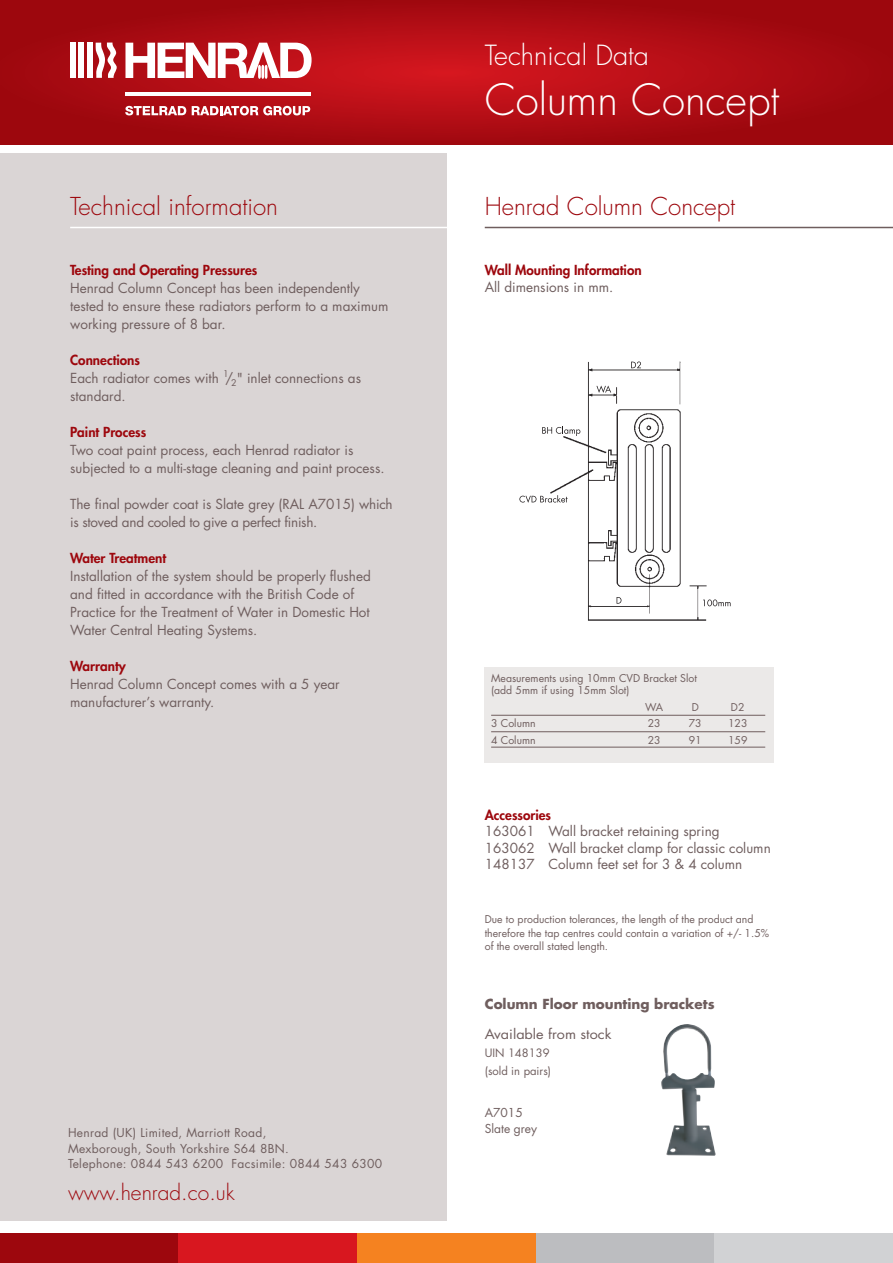
<style>
.page{position:relative;width:893px;height:1263px;background:#fff}
.page>*{position:absolute;margin:0;border:0;box-sizing:border-box;transform-origin:0 0}
.t1{font:300 42px "Futura";color:#fff}
.t2{font:300 27px "Futura";color:#fff}
.t3{font:300 24px "Futura";color:#9d070d}
.t4{font:300 21px "Futura";color:#9d070d}
.t5{font:13.5px/18px "Futura";color:#6f5e5e}
.t6{font:800 13.5px "Futura";color:#9d070d}
.t7{font:13.5px/18px "Futura";letter-spacing:-.02em;color:#6f5e5e}
.t8{font:700 13.5px "Futura";color:#6f5e5e}
.t9{font:13.5px "Futura";color:#6f5e5e;scale:1.07 1}
.t10{font:12px/15.8px "Futura";letter-spacing:.025em;color:#6f5e5e}
.t11{font:12px/15.8px "Futura";color:#6f5e5e}
.t12{font:11.25px/18px "Futura";color:#6f5e5e}
.t13{font:10.5px/13.5px "Futura";color:#6f5e5e}
.s1{font-weight:800;color:#9d070d}
</style>
<div class="page">
<svg style="left:0;top:0;width:893px;height:145px;background:#ac0c13"></svg>
<div style="left:0;top:1233px;width:179px;height:30px;background:#9d070d"></div>
<div style="left:179px;top:1233px;width:178px;height:30px;background:#d8171f"></div>
<div style="left:357px;top:1233px;width:179px;height:30px;background:#f58220"></div>
<div style="left:536px;top:1233px;width:178px;height:30px;background:#bcbdc0"></div>
<div style="left:714px;top:1233px;width:179px;height:30px;background:#d1d2d4"></div>
<hr style="left:485px;top:227px;width:408px;height:1px;background:#6f5e5e">
<div style="left:0;top:153px;width:446px;height:1067px;background:#dad5d5"></div>
<hr style="left:70px;top:227px;width:379px;height:1px;background:#fff">
<img style="left:550px;top:361px;width:181px;height:260px">
<svg style="left:617px;top:597px;width:4px;height:7px"></svg>
<svg style="left:631px;top:361px;width:10px;height:7px"></svg>
<svg style="left:596px;top:385px;width:15px;height:8px"></svg>
<svg style="left:542px;top:426px;width:38px;height:10px"></svg>
<svg style="left:519px;top:495px;width:49px;height:8px"></svg>
<svg style="left:703px;top:599px;width:28px;height:7px"></svg>
<div style="left:485px;top:668px;width:289px;height:95px;background:#ebe9e8"></div>
<hr style="left:491px;top:715px;width:274px;height:1px;background:#6f5e5e">
<hr style="left:491px;top:731px;width:274px;height:1px;background:#6f5e5e">
<hr style="left:491px;top:747px;width:274px;height:1px;background:#6f5e5e">
<svg style="left:125px;top:43px;width:187px;height:36px"></svg>
<div style="left:70px;top:43px;width:6px;height:35px;background:#fff"></div>
<div style="left:79px;top:43px;width:5px;height:35px;background:#fff"></div>
<div style="left:87px;top:43px;width:6px;height:35px;background:#fff"></div>
<svg style="left:96px;top:43px;width:21px;height:35px"></svg>
<hr style="left:125px;top:92px;width:185px;height:3px;background:#fff">
<svg style="left:125px;top:106px;width:61px;height:9px"></svg>
<svg style="left:192px;top:106px;width:118px;height:9px"></svg>
<img style="left:661px;top:1024px;width:55px;height:132px">
<h3 class="t3" style="left:70px;top:196px;width:209px">Technical information</h3>
<p class="t6" style="left:70px;top:264px;width:189px">Testing and Operating Pressures</p>
<p class="t5" style="left:70px;top:280px;width:320px">Henrad Column Concept has been independently tested to ensure these radiators perform to a maximum working pressure of 8 bar.</p>
<p class="t5" style="left:70px;top:352px;width:292px"><span class="s1">Connections<br></span>Each radiator comes with <sup>1</sup>/<sub>2</sub>" inlet connections as standard.</p>
<p class="t6" style="left:70px;top:426px;width:78px">Paint Process</p>
<p class="t5" style="left:70px;top:442px;width:316px">Two coat paint process, each Henrad radiator is subjected to a multi-stage cleaning and paint process.</p>
<p class="t7" style="left:70px;top:496px;width:324px">The final powder coat is Slate grey (RAL A7015) which is stoved and cooled to give a perfect finish.</p>
<p class="t6" style="left:70px;top:552px;width:97px">Water Treatment</p>
<p class="t5" style="left:70px;top:568px;width:302px">Installation of the system should be properly flushed and fitted in accordance with the British Code of Practice for the Treatment of Water in Domestic Hot Water Central Heating Systems.</p>
<p class="t6" style="left:70px;top:660px;width:57px">Warranty</p>
<p class="t5" style="left:70px;top:676px;width:271px">Henrad Column Concept comes with a 5 year manufacturer’s warranty.</p>
<p class="t10" style="left:68px;top:1125px;width:316px">Henrad (UK) Limited, Marriott Road,<br>Mexborough, South Yorkshire S64 8BN.<br>Telephone: 0844 543 6200 Facsimile: 0844 543 6300</p>
<h3 class="t4" style="left:68px;top:1182px;width:168px">www.henrad.co.uk</h3>
<h2 class="t2" style="left:485px;top:42px;width:166px">Technical Data</h2>
<h1 class="t1" style="left:485px;top:81px;width:296px">Column Concept</h1>
<h3 class="t3" style="left:485px;top:196px;width:252px">Henrad Column Concept</h3>
<p class="t6" style="left:485px;top:264px;width:158px">Wall Mounting Information</p>
<p class="t5" style="left:485px;top:279px;width:130px">All dimensions in mm.</p>
<p class="t13" style="left:491px;top:672px;width:207px;line-height:12.8px">Measurements using 10mm CVD Bracket Slot (add 5mm if using 15mm Slot)</p>
<p class="t13" style="left:645px;top:701px;width:19px">WA</p>
<p class="t13" style="left:692px;top:701px;width:9px">D</p>
<p class="t13" style="left:731px;top:701px;width:15px">D2</p>
<p class="t13" style="left:491px;top:718px;width:46px">3 Column</p>
<p class="t13" style="left:648px;top:718px;width:14px">23</p>
<p class="t13" style="left:689px;top:718px;width:14px">73</p>
<p class="t13" style="left:728px;top:718px;width:21px">123</p>
<p class="t13" style="left:491px;top:734px;width:46px">4 Column</p>
<p class="t13" style="left:648px;top:734px;width:14px">23</p>
<p class="t13" style="left:689px;top:734px;width:14px">91</p>
<p class="t13" style="left:728px;top:734px;width:21px">159</p>
<p class="t6" style="left:485px;top:808px;width:68px">Accessories</p>
<p class="t5" style="left:485px;top:824px;width:288px;line-height:16.5px">163061 Wall bracket retaining spring<br>163062 Wall bracket clamp for classic column<br>148137 Column feet set for 3 &amp; 4 column</p>
<p class="t13" style="left:485px;top:913px;width:286px">Due to production tolerances, the length of the product and therefore the tap centres could contain a variation of +/- 1.5% of the overall stated length.</p>
<p class="t8" style="left:485px;top:998px;width:231px">Column Floor mounting brackets</p>
<p class="t9" style="left:485px;top:1028px;width:120px">Available from stock</p>
<p class="t12" style="left:485px;top:1045px;width:68px">UIN 148139 (sold in pairs)</p>
<p class="t11" style="left:485px;top:1106px;width:54px">A7015<br>Slate grey</p>
</div>
